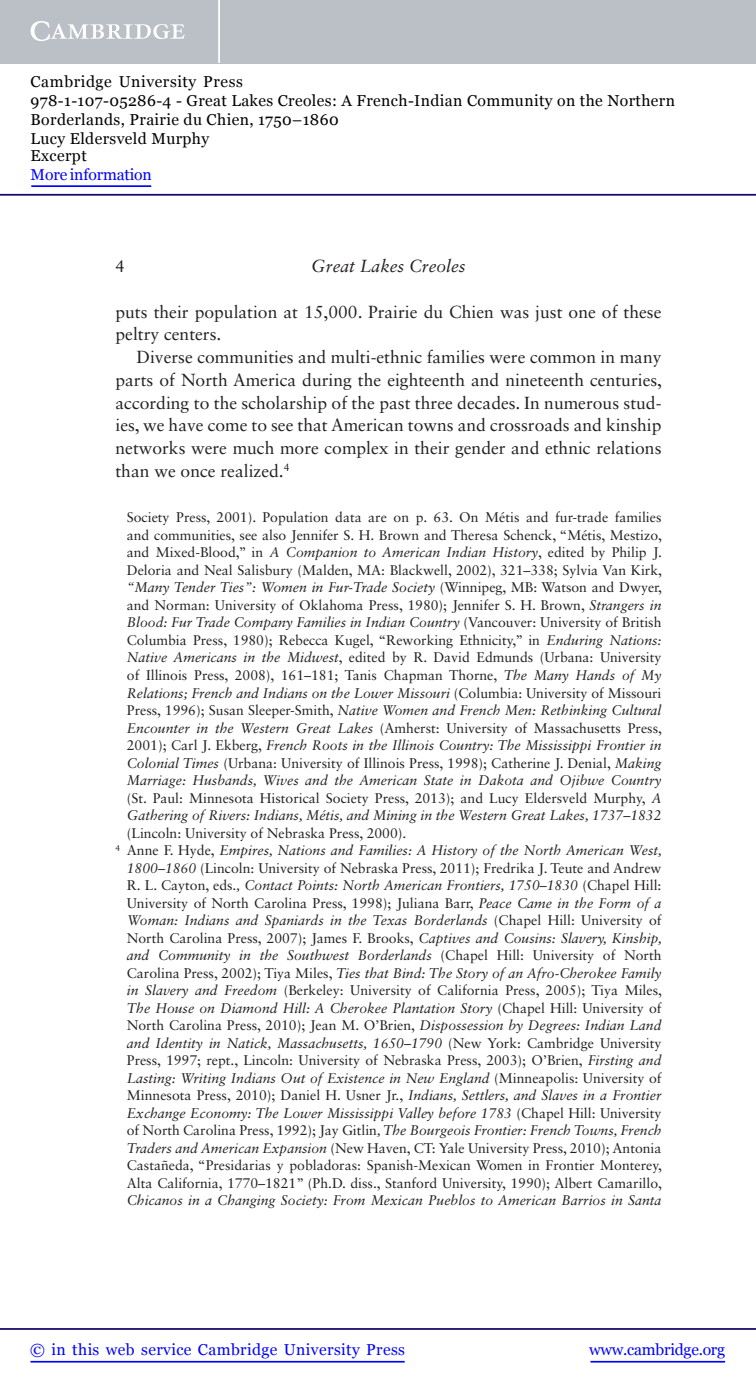
<style>
.page{position:relative;width:756px;height:1388px;background:#fff}
.page>*{position:absolute;margin:0;border:0;box-sizing:border-box;transform-origin:0 0}
.t1{font:17.5px/22.8px "Sabon LT Std";color:#231f20}
.t2{font:italic 17.5px "Sabon LT Std";color:#231f20}
.t3{font:16.62px "Sabon LT Std";color:#231f20}
.t4{font:15.75px/18.6px "Georgia";letter-spacing:.025em;color:#000}
.t5{font:15.75px "Georgia";letter-spacing:.025em;color:#00f}
.t6{font:15.75px "Georgia";letter-spacing:-.015em;color:#00f}
.t7{font:15.75px "Georgia";letter-spacing:-.01em;color:#00f}
.t8{font:14px/17.5px "Sabon LT Std";color:#231f20;text-align:justify}
.t9{font:italic 14px "Sabon LT Std";color:#231f20}
.s1{font-style:italic}
.s2{font-style:normal}
</style>
<div class="page">
<hr style="left:591px;top:1361px;width:134px;height:1px;background:#00f">
<hr style="left:0;top:1328px;width:756px;height:2px;background:#150666">
<hr style="left:31px;top:1361px;width:374px;height:1px;background:#00f">
<div style="left:0;top:0;width:756px;height:63px;background:#bac0c6"></div>
<svg style="left:31px;top:21px;width:154px;height:20px"></svg>
<hr style="left:218px;top:0;width:2px;height:63px;background:#fff">
<hr style="left:0;top:194px;width:756px;height:2px;background:#150666">
<hr style="left:31px;top:185px;width:120px;height:2px;background:#00f">
<p class="t4" style="left:31px;top:73px;width:646px">Cambridge University Press<br>978-1-107-05286-4 - Great Lakes Creoles: A French-Indian Community on the Northern Borderlands, Prairie du Chien, 1750–1860<br>Lucy Eldersveld Murphy<br>Excerpt</p>
<p class="t7" style="left:31px;top:165px;width:123px">More information</p>
<p class="t3" style="left:116px;top:259px;width:11px">4</p>
<p class="t2" style="left:311px;top:259px;width:156px">Great Lakes Creoles</p>
<p class="t1" style="left:116px;top:302px;width:548px">puts their population at 15,000. Prairie du Chien was just one of these peltry centers.</p>
<p class="t1" style="left:116px;top:347px;width:548px;text-align:justify;text-indent:21px">Diverse communities and multi-ethnic families were common in many parts of North America during the eighteenth and nineteenth centuries, according to the scholarship of the past three decades. In numerous stud&shy;ies, we have come to see that American towns and crossroads and kinship networks were much more complex in their gender and ethnic relations than we once realized. <sup>4</sup></p>
<p class="t8" style="left:127px;top:510px;width:537px">Society Press , 2001 ). Population data are on p. 63. On M é tis and fur-trade families and communities, see also Jennifer S. H. Brown and Theresa Schenck , “M é tis, Mestizo, and Mixed-Blood,” in <span class="s1">A Companion to American Indian History</span>, edited by Philip J.<br>Deloria and Neal Salisbury ( Malden, MA : Blackwell , 2002 ), 321 –338; Sylvia Van Kirk , <span class="s1">“Many Tender Ties”: Women in Fur-Trade Society</span> ( Winnipeg, MB: Watson and Dwyer, and Norman : University of Oklahoma Press , 1980 ); Jennifer S. H. Brown , <span class="s1">Strangers in Blood: Fur Trade Company Families in Indian Country</span> ( Vancouver : University of British Columbia Press , 1980 ); Rebecca Kugel , “ Reworking Ethnicity ,” in <span class="s1">Enduring Nations:<br>Native Americans in the Midwest</span>, edited by R. David Edmunds ( Urbana : University of Illinois Press , 2008 ), 161 –181; Tanis Chapman Thorne , <span class="s1">The Many Hands of My Relations; French and Indians on the Lower Missouri</span> ( Columbia : University of Missouri Press , 1996 ); Susan Sleeper-Smith , <span class="s1">Native Women and French Men: Rethinking Cultural Encounter in the Western Great Lakes</span> ( Amherst : University of Massachusetts Press , 2001 ); Carl J. Ekberg , <span class="s1">French Roots in the Illinois Country: The Mississippi Frontier in Colonial Times</span> ( Urbana : University of Illinois Press , 1998 ); Catherine J. Denial , <span class="s1">Making Marriage: Husbands, Wives and the American State in Dakota and Ojibwe Country </span>( St. Paul : Minnesota Historical Society Press , 2013 ); and Lucy Eldersveld Murphy , <span class="s1">A Gathering of Rivers: Indians, M é tis, and Mining in the Western Great Lakes, 1737–1832</span></p>
<p class="t8" style="left:127px;top:825px;width:281px">( Lincoln : University of Nebraska Press , 2000 ) .</p>
<p class="t9" style="left:116px;top:844px;width:548px"><sup>4</sup> <span class="s2">Anne F. Hyde ,</span> Empires, Nations and Families: A History of the North American West,</p>
<p class="t8" style="left:127px;top:860px;width:536px"><span class="s1">1800–1860</span> ( Lincoln : University of Nebraska Press , 2011 ); Fredrika J. Teute and Andrew</p>
<p class="t9" style="left:127px;top:879px;width:536px"><span class="s2">R. L. Cayton , eds</span> ., Contact Points: North American Frontiers, 1750–1830 <span class="s2">( Chapel Hill :</span></p>
<p class="t8" style="left:127px;top:895px;width:536px">University of North Carolina Press , 1998 ); Juliana Barr , <span class="s1">Peace Came in the Form of a</span></p>
<p class="t9" style="left:127px;top:914px;width:536px">Woman: Indians and Spaniards in the Texas Borderlands <span class="s2">( Chapel Hill : University of</span></p>
<p class="t8" style="left:127px;top:930px;width:537px">North Carolina Press , 2007 ); James F. Brooks , <span class="s1">Captives and Cousins: Slavery, Kinship,</span></p>
<p class="t9" style="left:127px;top:949px;width:536px">and Community in the Southwest Borderlands <span class="s2">( Chapel Hill : University of North</span></p>
<p class="t9" style="left:127px;top:967px;width:536px"><span class="s2">Carolina Press , 2002 ); Tiya Miles ,</span> Ties that Bind: The Story of an Afro-Cherokee Family</p>
<p class="t8" style="left:127px;top:983px;width:537px"><span class="s1">in Slavery and Freedom</span> ( Berkeley : University of California Press , 2005 ) ; Tiya Miles ,</p>
<p class="t9" style="left:127px;top:1002px;width:536px">The House on Diamond Hill: A Cherokee Plantation Story <span class="s2">( Chapel Hill : University of</span></p>
<p class="t8" style="left:127px;top:1018px;width:536px">North Carolina Press , 2010 ) ; Jean M. O’Brien , <span class="s1">Dispossession by Degrees: Indian Land</span></p>
<p class="t9" style="left:127px;top:1037px;width:536px">and Identity in Natick, Massachusetts, 1650–1790 <span class="s2">( New York : Cambridge University</span></p>
<p class="t8" style="left:127px;top:1053px;width:536px">Press , 1997 ; rept., Lincoln : University of Nebraska Press , 2003 ); O’Brien , <span class="s1">Firsting and</span></p>
<p class="t9" style="left:127px;top:1072px;width:536px">Lasting: Writing Indians Out of Existence in New England <span class="s2">( Minneapolis : University of</span></p>
<p class="t8" style="left:127px;top:1088px;width:536px">Minnesota Press , 2010 ); Daniel H. Usner Jr., <span class="s1">Indians, Settlers, and Slaves in a Frontier</span></p>
<p class="t9" style="left:127px;top:1107px;width:536px">Exchange Economy: The Lower Mississippi Valley before 1783 <span class="s2">( Chapel Hill : University</span></p>
<p class="t9" style="left:127px;top:1124px;width:536px"><span class="s2">of North Carolina Press , 1992 ); Jay Gitlin</span> , The Bourgeois Frontier: French Towns, French</p>
<p class="t8" style="left:127px;top:1140px;width:536px"><span class="s1">Traders and American Expansion</span> ( New Haven, CT : Yale University Press , 2010); Antonia</p>
<p class="t8" style="left:127px;top:1158px;width:537px">Casta ñ eda, “Presidarias y pobladoras: Spanish-Mexican Women in Frontier Monterey,</p>
<p class="t8" style="left:127px;top:1175px;width:537px">Alta California, 1770–1821” (Ph.D. diss., Stanford University, 1990); Albert Camarillo ,</p>
<p class="t9" style="left:127px;top:1194px;width:536px">Chicanos in a Changing Society: From Mexican Pueblos to American Barrios in Santa</p>
<p class="t5" style="left:30px;top:1339px;width:376px">© in this web service Cambridge University Press</p>
<p class="t6" style="left:589px;top:1339px;width:137px">www.cambridge.org</p>
</div>
